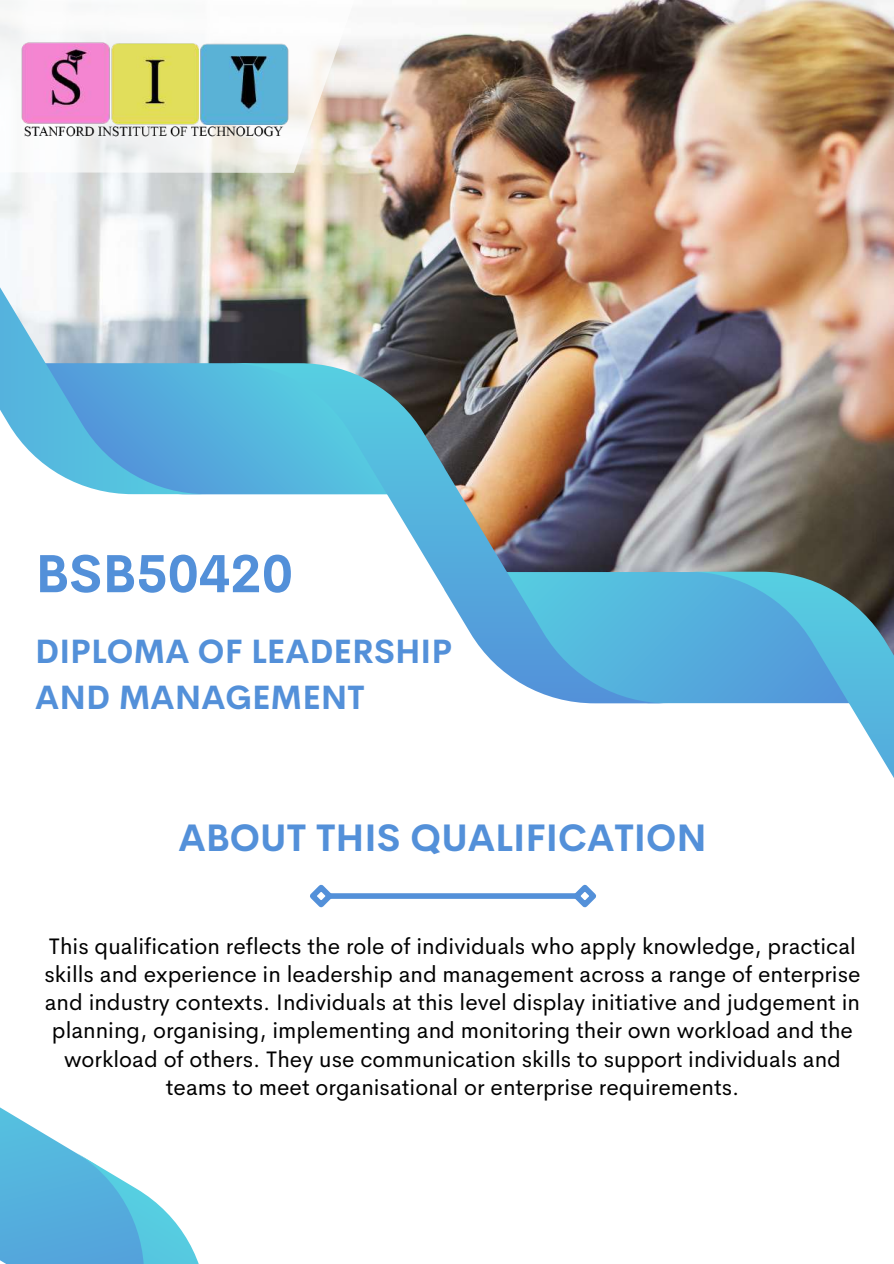
<style>
.page{position:relative;width:894px;height:1264px;background:#fff}
.page>*{position:absolute;margin:0;border:0;box-sizing:border-box;transform-origin:0 0}
.t1{font:700 52.5px "Cerebri Sans";color:#5390d9}
.t2{font:700 37.5px "Cerebri Sans";color:#5390d9}
.t3{font:700 33px/46.2px "Cerebri Sans";color:#5390d9}
.t4{font:22.5px/28.2px "Cerebri Sans";color:#000;text-align:center}
</style>
<div class="page">
<img style="left:0;top:0;width:893px;height:286px">
<img style="left:127px;top:286px;width:766px;height:613px">
<svg style="left:207px;top:363px;width:19px;height:131px;background:#54afdc"></svg>
<div style="left:668px;top:572px;width:19px;height:131px;background:#54b0dd"></div>
<svg style="left:226px;top:363px;width:442px;height:340px"></svg>
<svg style="left:0;top:208px;width:207px;height:286px"></svg>
<svg style="left:687px;top:571px;width:206px;height:287px"></svg>
<svg style="left:0;top:0;width:371px;height:173px"></svg>
<img style="left:10px;top:33px;width:290px;height:113px">
<div style="left:329px;top:893px;width:247px;height:5px;background:#5390d9"></div>
<svg style="left:304px;top:879px;width:33px;height:29px"></svg>
<svg style="left:568px;top:879px;width:33px;height:29px"></svg>
<svg style="left:0;top:734px;width:164px;height:416px"></svg>
<svg style="left:0;top:1150px;width:199px;height:113px"></svg>
<h1 class="t1" style="left:35px;top:539px;width:259px">BSB50420</h1>
<h3 class="t3" style="left:35px;top:628px;width:418px">DIPLOMA OF LEADERSHIP<br>AND MANAGEMENT</h3>
<h2 class="t2" style="left:178px;top:813px;width:530px">ABOUT THIS QUALIFICATION</h2>
<p class="t4" style="left:44px;top:931px;width:817px">This qualification reflects the role of individuals who apply knowledge, practical skills and experience in leadership and management across a range of enterprise and industry contexts. Individuals at this level display initiative and judgement in planning, organising, implementing and monitoring their own workload and the workload of others. They use communication skills to support individuals and teams to meet organisational or enterprise requirements.</p>
</div>
